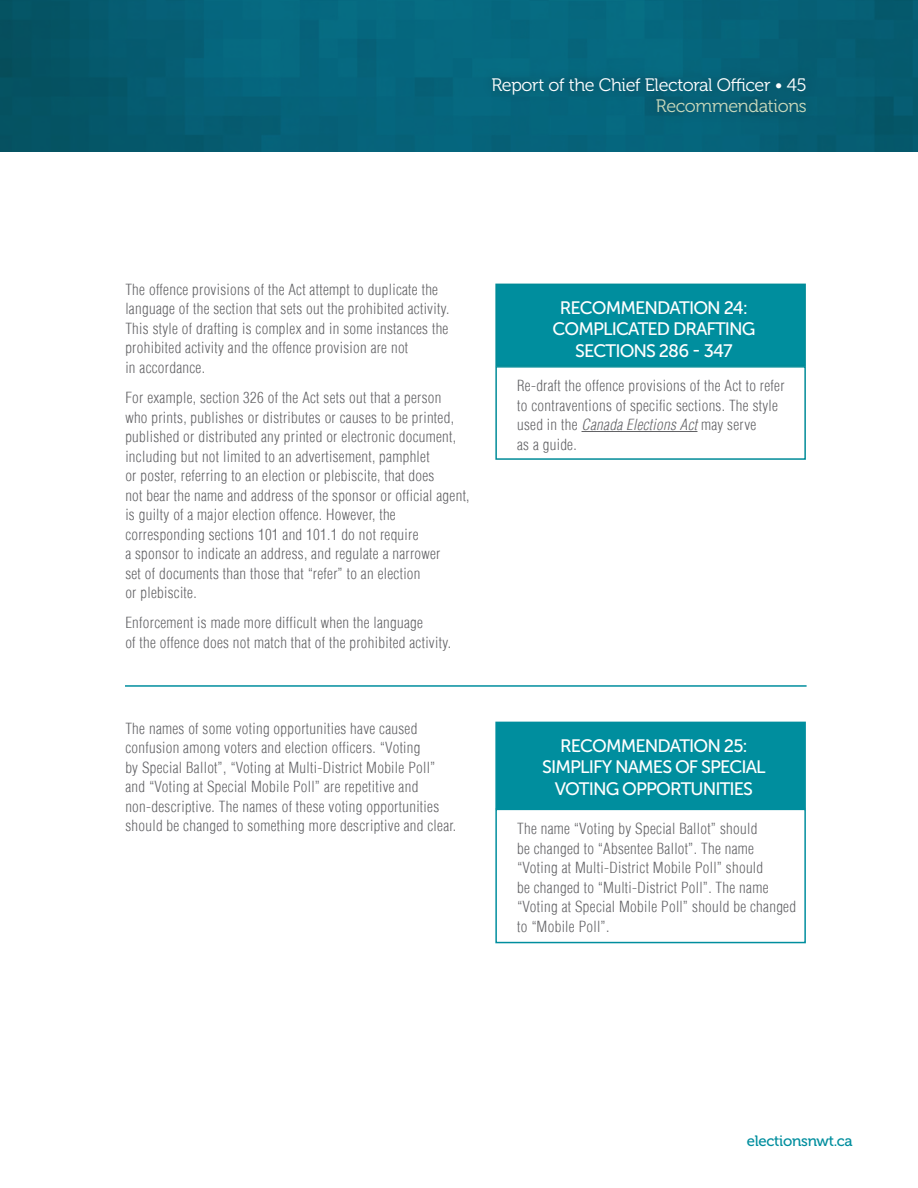
<style>
.page{position:relative;width:918px;height:1188px;background:#fff}
.page>*{position:absolute;margin:0;border:0;box-sizing:border-box;transform-origin:0 0}
.Recommendation_box_h{font:18px/21.6px "Museo Sans 500";letter-spacing:-.05em;color:#fff;text-align:center}
.t1{font:18px "Museo 300";letter-spacing:-.02em;color:#fff}
.t2{font:18px "Museo 300";letter-spacing:-.02em;color:#c8d8bb}
.body{font:300 condensed 15px/19.5px "Helvetica LT";letter-spacing:.02em;color:#636366}
.Recommendation_box_t{font:300 condensed 15px/19.5px "Helvetica LT";letter-spacing:.02em;color:#636366}
.t3{font:15px "Museo 500";letter-spacing:-.02em;color:#008e9e}
.s1{font-style:italic}
</style>
<div class="page">
<svg style="left:1px;top:0;width:917px;height:152px;fill:#066178"></svg>
<div style="left:481px;top:65px;width:337px;height:60px;background:#066178"></div>
<hr style="left:0;top:0;width:1px;height:152px;background:#12a79d">
<div style="left:495px;top:809px;width:311px;height:134px;border:2px solid #008e9e"></div>
<div style="left:496px;top:722px;width:309px;height:87px;background:#008e9e"></div>
<hr style="left:582px;top:431px;width:115px;height:1px;background:#636366">
<div style="left:495px;top:366px;width:311px;height:94px;border:2px solid #008b98"></div>
<div style="left:496px;top:284px;width:309px;height:82px;background:#008e9e"></div>
<hr style="left:125px;top:685px;width:682px;height:2px;background:#008e9e">
<p class="t1" style="left:491px;top:75px;width:317px">Report of the Chief Electoral Officer • 45</p>
<p class="t2" style="left:656px;top:97px;width:152px">Recommendations</p>
<p class="body" style="left:125px;top:280px;width:325px">The offence provisions of the Act attempt to duplicate the language of the section that sets out the prohibited activity.<br>This style of drafting is complex and in some instances the prohibited activity and the offence provision are not<br>in accordance.</p>
<p class="body" style="left:125px;top:388px;width:346px">For example, section 326 of the Act sets out that a person<br>who prints, publishes or distributes or causes to be printed, published or distributed any printed or electronic document, including but not limited to an advertisement, pamphlet<br>or poster, referring to an election or plebiscite, that does<br>not bear the name and address of the sponsor or official agent, is guilty of a major election offence. However, the corresponding sections 101 and 101.1 do not require<br>a sponsor to indicate an address, and regulate a narrower<br>set of documents than those that “refer” to an election<br>or plebiscite.</p>
<p class="body" style="left:125px;top:613px;width:327px">Enforcement is made more difficult when the language<br>of the offence does not match that of the prohibited activity.</p>
<p class="body" style="left:125px;top:719px;width:332px">The names of some voting opportunities have caused confusion among voters and election officers. “Voting<br>by Special Ballot”, “Voting at Multi-District Mobile Poll” and “Voting at Special Mobile Poll” are repetitive and non-descriptive. The names of these voting opportunities should be changed to something more descriptive and clear.</p>
<p class="Recommendation_box_h" style="left:560px;top:297px;width:190px">RECOMMENDATION 24:</p>
<p class="Recommendation_box_h" style="left:552px;top:318px;width:205px">COMPLICATED DRAFTING<br>SECTIONS 286 - 347</p>
<p class="Recommendation_box_t" style="left:517px;top:376px;width:269px">Re-draft the offence provisions of the Act to refer to contraventions of specific sections. The style used in the <span class="s1">Canada Elections Act</span> may serve<br>as a guide.</p>
<p class="Recommendation_box_h" style="left:560px;top:735px;width:189px">RECOMMENDATION 25:</p>
<p class="Recommendation_box_h" style="left:542px;top:756px;width:225px">SIMPLIFY NAMES OF SPECIAL<br>VOTING OPPORTUNITIES</p>
<p class="Recommendation_box_t" style="left:517px;top:819px;width:280px">The name “Voting by Special Ballot” should<br>be changed to “Absentee Ballot”. The name “Voting at Multi-District Mobile Poll” should<br>be changed to “Multi-District Poll”. The name “Voting at Special Mobile Poll” should be changed to “Mobile Poll”.</p>
<p class="t3" style="left:747px;top:1132px;width:107px">electionsnwt.ca</p>
</div>
